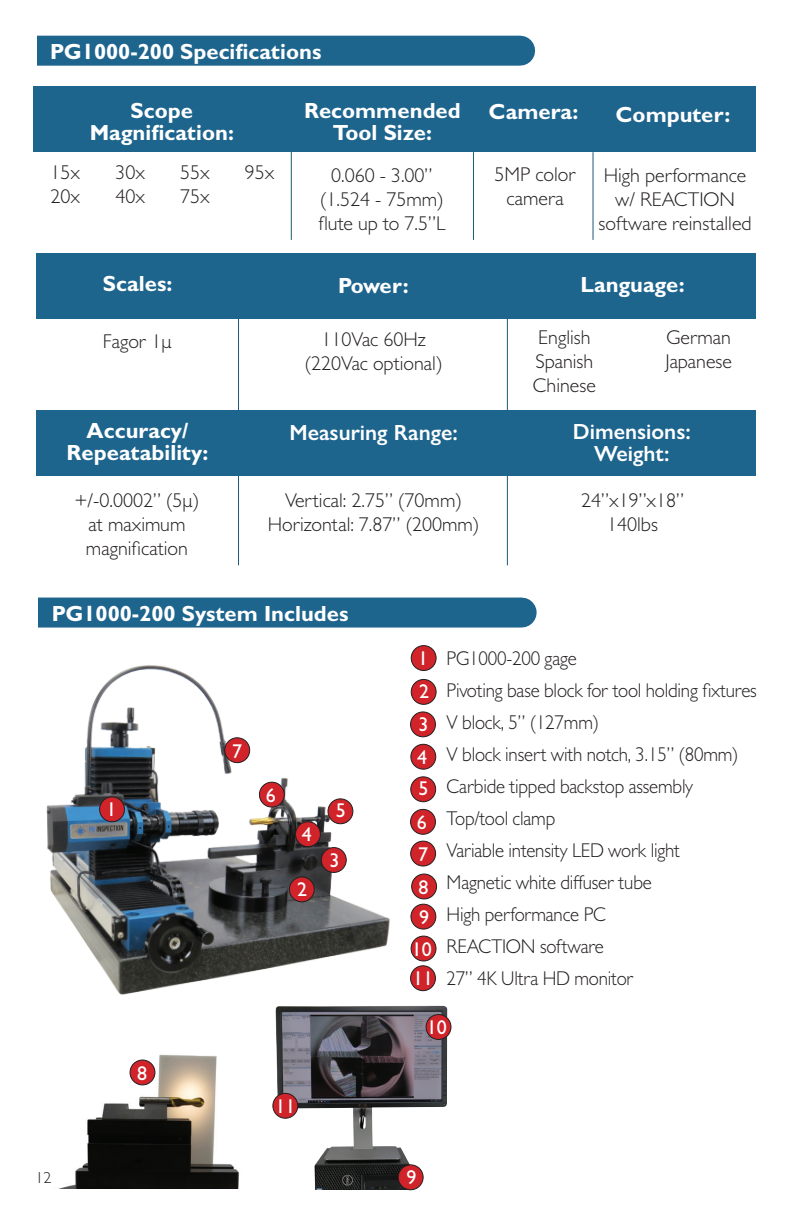
<style>
.page{position:relative;width:792px;height:1224px;background:#fff}
.page>*{position:absolute;margin:0;border:0;box-sizing:border-box;transform-origin:0 0}
.t1{font:700 22px "Gill Sans";color:#fff}
.t2{font:600 22px "Gill Sans Nova";color:#fff}
.t3{font:300 20px "Gill Sans";letter-spacing:-.01em;color:#231f20}
.t4{font:300 20px "Gill Sans";letter-spacing:-.01em;color:#231f20;scale:.95 1}
.t5{font:500 20px "Gill Sans";color:#fff}
.t6{font:300 16px "Gill Sans";color:#231f20}
</style>
<div class="page">
<div style="left:0;top:36px;width:520px;height:30px;background:#1e658e"></div>
<div style="left:0;top:30px;width:36px;height:39px;background:#fff"></div>
<hr style="left:473px;top:152px;width:1px;height:88px;background:#1a5a73">
<hr style="left:291px;top:152px;width:1px;height:88px;background:#1a5a73">
<div style="left:33px;top:86px;width:723px;height:66px;background:#1e658e"></div>
<hr style="left:593px;top:152px;width:1px;height:88px;background:#1a5a73">
<hr style="left:238px;top:301px;width:1px;height:264px;background:#1a5a73">
<hr style="left:507px;top:289px;width:1px;height:276px;background:#1a5a73">
<div style="left:36px;top:253px;width:720px;height:66px;background:#1e658e"></div>
<div style="left:36px;top:410px;width:720px;height:66px;background:#1e658e"></div>
<div style="left:411px;top:646px;width:25px;height:25px;background:#d1232a;border-radius:50%"></div>
<div style="left:411px;top:645px;width:25px;height:26px;border:1px solid #231f20;border-radius:50%"></div>
<div style="left:411px;top:679px;width:25px;height:25px;background:#d1232a;border-radius:50%"></div>
<div style="left:411px;top:679px;width:25px;height:26px;border:1px solid #231f20;border-radius:50%"></div>
<div style="left:411px;top:712px;width:24px;height:25px;background:#d1232a;border-radius:50%"></div>
<div style="left:410px;top:712px;width:26px;height:25px;border:1px solid #231f20;border-radius:50%"></div>
<div style="left:411px;top:744px;width:25px;height:25px;background:#d1232a;border-radius:50%"></div>
<div style="left:411px;top:744px;width:25px;height:25px;border:1px solid #231f20;border-radius:50%"></div>
<div style="left:411px;top:777px;width:25px;height:25px;background:#d1232a;border-radius:50%"></div>
<div style="left:411px;top:777px;width:25px;height:25px;border:1px solid #231f20;border-radius:50%"></div>
<div style="left:411px;top:809px;width:24px;height:25px;background:#d1232a;border-radius:50%"></div>
<div style="left:410px;top:809px;width:26px;height:26px;border:1px solid #231f20;border-radius:50%"></div>
<div style="left:411px;top:841px;width:25px;height:25px;background:#d1232a;border-radius:50%"></div>
<div style="left:410px;top:841px;width:26px;height:25px;border:1px solid #231f20;border-radius:50%"></div>
<div style="left:412px;top:874px;width:25px;height:25px;background:#d1232a;border-radius:50%"></div>
<div style="left:411px;top:874px;width:26px;height:25px;border:1px solid #231f20;border-radius:50%"></div>
<div style="left:411px;top:904px;width:25px;height:25px;background:#d1232a;border-radius:50%"></div>
<div style="left:411px;top:904px;width:25px;height:25px;border:1px solid #231f20;border-radius:50%"></div>
<div style="left:411px;top:936px;width:25px;height:25px;background:#d1232a;border-radius:50%"></div>
<div style="left:411px;top:936px;width:25px;height:25px;border:1px solid #231f20;border-radius:50%"></div>
<div style="left:411px;top:966px;width:24px;height:25px;background:#d1232a;border-radius:50%"></div>
<div style="left:410px;top:966px;width:26px;height:25px;border:1px solid #231f20;border-radius:50%"></div>
<img style="left:46px;top:665px;width:344px;height:330px">
<div style="left:0;top:598px;width:522px;height:30px;background:#1e658e"></div>
<div style="left:0;top:592px;width:38px;height:38px;background:#fff"></div>
<div style="left:100px;top:797px;width:24px;height:25px;background:#d1232a;border-radius:50%"></div>
<div style="left:99px;top:797px;width:26px;height:25px;border:1px solid #231f20;border-radius:50%"></div>
<div style="left:289px;top:877px;width:25px;height:25px;background:#d1232a;border-radius:50%"></div>
<div style="left:289px;top:877px;width:26px;height:25px;border:1px solid #231f20;border-radius:50%"></div>
<div style="left:321px;top:848px;width:25px;height:24px;background:#d1232a;border-radius:50%"></div>
<div style="left:321px;top:847px;width:25px;height:26px;border:1px solid #231f20;border-radius:50%"></div>
<div style="left:296px;top:822px;width:24px;height:25px;background:#d1232a;border-radius:50%"></div>
<div style="left:295px;top:822px;width:26px;height:25px;border:1px solid #231f20;border-radius:50%"></div>
<div style="left:328px;top:799px;width:25px;height:25px;background:#d1232a;border-radius:50%"></div>
<div style="left:328px;top:799px;width:25px;height:25px;border:1px solid #231f20;border-radius:50%"></div>
<div style="left:259px;top:782px;width:25px;height:25px;background:#d1232a;border-radius:50%"></div>
<div style="left:259px;top:782px;width:26px;height:25px;border:1px solid #231f20;border-radius:50%"></div>
<div style="left:225px;top:738px;width:25px;height:25px;background:#d1232a;border-radius:50%"></div>
<div style="left:225px;top:738px;width:25px;height:25px;border:1px solid #231f20;border-radius:50%"></div>
<img style="left:61px;top:1054px;width:178px;height:134px">
<div style="left:130px;top:1060px;width:25px;height:25px;background:#d1232a;border-radius:50%"></div>
<div style="left:130px;top:1060px;width:25px;height:25px;border:1px solid #231f20;border-radius:50%"></div>
<img style="left:275px;top:1006px;width:172px;height:184px">
<div style="left:398px;top:1165px;width:25px;height:25px;background:#d1232a;border-radius:50%"></div>
<div style="left:398px;top:1165px;width:25px;height:25px;border:1px solid #231f20;border-radius:50%"></div>
<div style="left:426px;top:1015px;width:25px;height:24px;background:#d1232a;border-radius:50%"></div>
<div style="left:426px;top:1014px;width:25px;height:26px;border:1px solid #231f20;border-radius:50%"></div>
<div style="left:273px;top:1093px;width:25px;height:25px;background:#d1232a;border-radius:50%"></div>
<div style="left:273px;top:1093px;width:25px;height:25px;border:1px solid #231f20;border-radius:50%"></div>
<p class="t1" style="left:50px;top:38px;width:273px">PG1000-200 Specifications</p>
<p class="t1" style="left:131px;top:97px;width:64px">Scope</p>
<p class="t1" style="left:90px;top:119px;width:146px">Magnification:</p>
<p class="t1" style="left:304px;top:97px;width:158px">Recommended</p>
<p class="t1" style="left:333px;top:119px;width:101px">Tool Size:</p>
<p class="t1" style="left:489px;top:98px;width:91px">Camera:</p>
<p class="t1" style="left:616px;top:101px;width:116px">Computer:</p>
<p class="t3" style="left:51px;top:160px;width:31px">15x</p>
<p class="t3" style="left:51px;top:184px;width:31px">20x</p>
<p class="t3" style="left:115px;top:160px;width:31px">30x</p>
<p class="t3" style="left:115px;top:184px;width:31px">40x</p>
<p class="t3" style="left:180px;top:160px;width:31px">55x</p>
<p class="t3" style="left:180px;top:184px;width:31px">75x</p>
<p class="t3" style="left:245px;top:160px;width:31px">95x</p>
<p class="t3" style="left:331px;top:163px;width:103px">0.060 - 3.00”</p>
<p class="t3" style="left:320px;top:187px;width:125px">(1.524 - 75mm)</p>
<p class="t3" style="left:318px;top:211px;width:129px">flute up to 7.5”L</p>
<p class="t3" style="left:495px;top:163px;width:83px">5MP color</p>
<p class="t3" style="left:507px;top:187px;width:59px">camera</p>
<p class="t3" style="left:604px;top:163px;width:144px">High performance</p>
<p class="t3" style="left:615px;top:187px;width:121px">w/ REACTION</p>
<p class="t3" style="left:599px;top:211px;width:155px">software reinstalled</p>
<p class="t1" style="left:103px;top:270px;width:71px">Scales:</p>
<p class="t1" style="left:338px;top:272px;width:72px">Power:</p>
<p class="t1" style="left:581px;top:271px;width:105px">Language:</p>
<p class="t3" style="left:538px;top:325px;width:54px">English</p>
<p class="t3" style="left:536px;top:349px;width:59px">Spanish</p>
<p class="t3" style="left:533px;top:373px;width:64px">Chinese</p>
<p class="t3" style="left:667px;top:325px;width:66px">German</p>
<p class="t3" style="left:666px;top:349px;width:68px">Japanese</p>
<p class="t3" style="left:322px;top:327px;width:106px">110Vac 60Hz</p>
<p class="t3" style="left:305px;top:351px;width:140px">(220Vac optional)</p>
<p class="t3" style="left:103px;top:329px;width:70px">Fagor 1μ</p>
<p class="t1" style="left:87px;top:417px;width:103px">Accuracy/</p>
<p class="t1" style="left:67px;top:439px;width:143px">Repeatability:</p>
<p class="t3" style="left:74px;top:488px;width:127px">+/-0.0002” (5μ)</p>
<p class="t3" style="left:88px;top:512px;width:99px">at maximum</p>
<p class="t3" style="left:86px;top:536px;width:104px">magnification</p>
<p class="t2" style="left:289px;top:419px;width:170px">Measuring Range:</p>
<p class="t2" style="left:573px;top:418px;width:119px">Dimensions:</p>
<p class="t2" style="left:594px;top:440px;width:77px">Weight:</p>
<p class="t3" style="left:285px;top:488px;width:178px">Vertical: 2.75” (70mm)</p>
<p class="t3" style="left:268px;top:512px;width:213px">Horizontal: 7.87” (200mm)</p>
<p class="t3" style="left:581px;top:488px;width:104px">24”x19”x18”</p>
<p class="t3" style="left:607px;top:512px;width:52px">140lbs</p>
<p class="t1" style="left:52px;top:599px;width:298px">PG1000-200 System Includes</p>
<p class="t5" style="left:107px;top:797px;width:11px">1</p>
<p class="t6" style="left:35px;top:1168px;width:17px">12</p>
<p class="t5" style="left:137px;top:1061px;width:11px">8</p>
<p class="t5" style="left:232px;top:739px;width:11px">7</p>
<p class="t5" style="left:266px;top:783px;width:11px">6</p>
<p class="t5" style="left:302px;top:823px;width:11px">4</p>
<p class="t5" style="left:297px;top:877px;width:11px">2</p>
<p class="t5" style="left:336px;top:799px;width:11px">5</p>
<p class="t5" style="left:329px;top:848px;width:11px">3</p>
<p class="t5" style="left:276px;top:1094px;width:21px">11</p>
<p class="t5" style="left:418px;top:646px;width:11px">1</p>
<p class="t5" style="left:419px;top:679px;width:11px">2</p>
<p class="t5" style="left:419px;top:712px;width:11px">3</p>
<p class="t5" style="left:417px;top:745px;width:11px">4</p>
<p class="t5" style="left:419px;top:777px;width:11px">5</p>
<p class="t5" style="left:417px;top:810px;width:11px">6</p>
<p class="t5" style="left:418px;top:843px;width:11px">7</p>
<p class="t5" style="left:419px;top:875px;width:11px">8</p>
<p class="t5" style="left:419px;top:905px;width:11px">9</p>
<p class="t5" style="left:412px;top:937px;width:21px">10</p>
<p class="t5" style="left:413px;top:967px;width:21px">11</p>
<p class="t4" style="left:420px;top:646px;width:167px">• PG1000-200 gage</p>
<p class="t4" style="left:420px;top:678px;width:356px">• Pivoting base block for tool holding fixtures</p>
<p class="t4" style="left:420px;top:710px;width:191px">• V block, 5” (127mm)</p>
<p class="t4" style="left:420px;top:742px;width:337px">• V block insert with notch, 3.15” (80mm)</p>
<p class="t4" style="left:420px;top:774px;width:289px">• Carbide tipped backstop assembly</p>
<p class="t4" style="left:420px;top:806px;width:144px">• Top/tool clamp</p>
<p class="t4" style="left:411px;top:838px;width:285px">• Variable intensity LED work light</p>
<p class="t4" style="left:411px;top:870px;width:255px">• Magnetic white diffuser tube</p>
<p class="t4" style="left:411px;top:902px;width:207px">• High performance PC</p>
<p class="t4" style="left:411px;top:934px;width:205px">• REACTION software</p>
<p class="t4" style="left:411px;top:966px;width:236px">• 27” 4K Ultra HD monitor</p>
<p class="t5" style="left:427px;top:1015px;width:21px">10</p>
<p class="t5" style="left:407px;top:1166px;width:11px">9</p>
</div>
